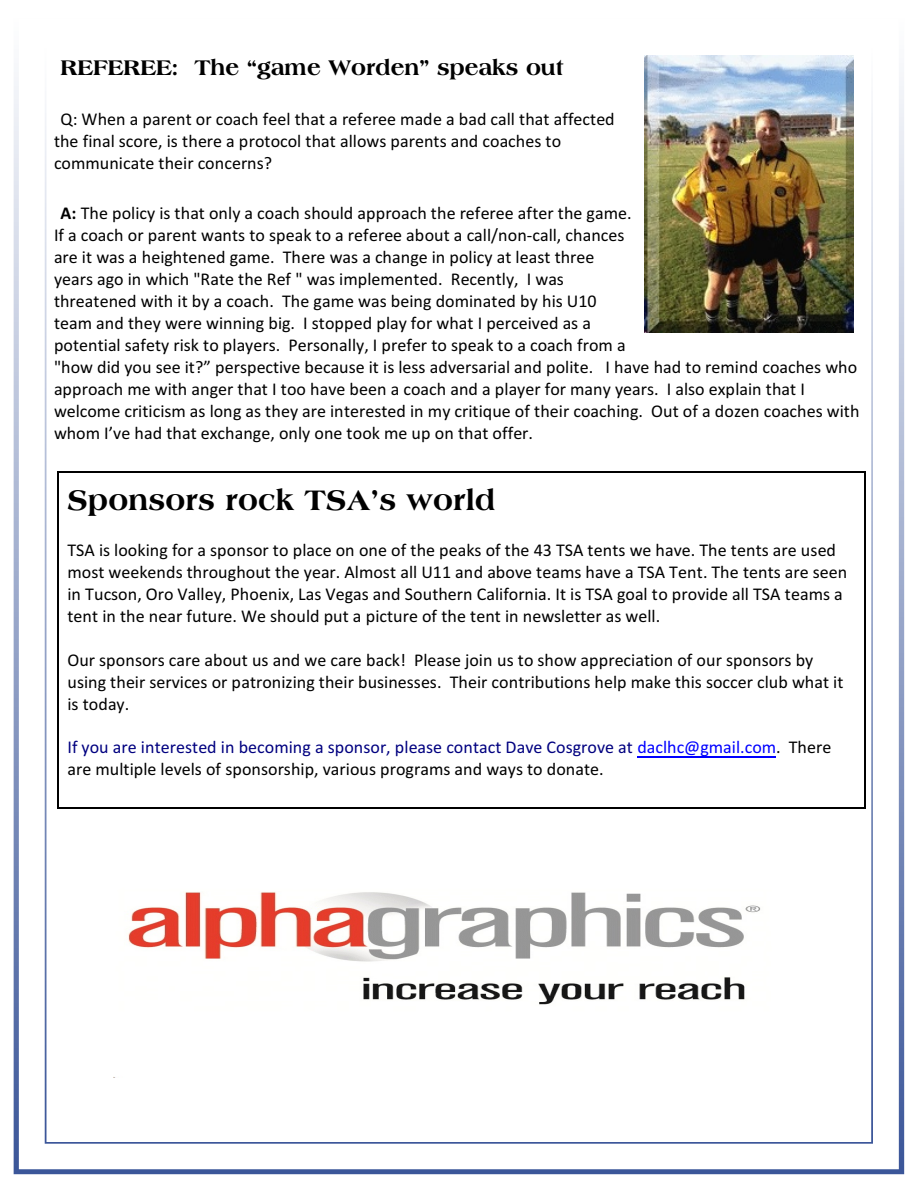
<style>
.page{position:relative;width:918px;height:1188px;background:#fff}
.page>*{position:absolute;margin:0;border:0;box-sizing:border-box;transform-origin:0 0}
.t1{font:800 30px "Americana BT";letter-spacing:.01em;color:#000}
.t2{font:800 22.5px "Americana BT";color:#000}
.t3{font:18px/21.9px "Calibri";color:#000}
.s1{font-weight:700}
.s2{color:#000080}
.s3{color:#00f}
</style>
<div class="page">
<img style="left:14px;top:77px;width:890px;height:1097px">
<img style="left:45px;top:55px;width:828px;height:1089px">
<img style="left:644px;top:55px;width:209px;height:277px">
<hr style="left:637px;top:756px;width:139px;height:1px;background:#00f">
<hr style="left:57px;top:471px;width:1px;height:338px;background:#000">
<hr style="left:865px;top:471px;width:1px;height:338px;background:#000">
<hr style="left:57px;top:471px;width:809px;height:2px;background:#000">
<hr style="left:57px;top:807px;width:809px;height:2px;background:#000">
<img style="left:114px;top:887px;width:658px;height:190px">
<p class="t2" style="left:61px;top:58px;width:504px">REFEREE: The “game Worden” speaks out</p>
<p class="t3" style="left:54px;top:110px;width:562px;text-indent:7px">Q: When a parent or coach feel that a referee made a bad call that affected the final score, is there a protocol that allows parents and coaches to communicate their concerns?</p>
<p class="t3" style="left:54px;top:204px;width:807px;text-indent:7px"><span class="s1">A:</span> The policy is that only a coach should approach the referee after the game.<br>If a coach or parent wants to speak to a referee about a call/non-call, chances<br>are it was a heightened game. There was a change in policy at least three<br>years ago in which "Rate the Ref " was implemented. Recently, I was<br>threatened with it by a coach. The game was being dominated by his U10<br>team and they were winning big. I stopped play for what I perceived as a<br>potential safety risk to players. Personally, I prefer to speak to a coach from a<br>"how did you see it?” perspective because it is less adversarial and polite. I have had to remind coaches who approach me with anger that I too have been a coach and a player for many years. I also explain that I welcome criticism as long as they are interested in my critique of their coaching. Out of a dozen coaches with whom I’ve had that exchange, only one took me up on that offer.</p>
<h1 class="t1" style="left:68px;top:487px;width:429px">Sponsors rock TSA’s world</h1>
<p class="t3" style="left:68px;top:540px;width:781px">TSA is looking for a sponsor to place on one of the peaks of the 43 TSA tents we have. The tents are used most weekends throughout the year. Almost all U11 and above teams have a TSA Tent. The tents are seen in Tucson, Oro Valley, Phoenix, Las Vegas and Southern California. It is TSA goal to provide all TSA teams a tent in the near future. We should put a picture of the tent in newsletter as well.</p>
<p class="t3" style="left:68px;top:650px;width:777px">Our sponsors care about us and we care back! Please join us to show appreciation of our sponsors by using their services or patronizing their businesses. Their contributions help make this soccer club what it is today.</p>
<p class="t3" style="left:68px;top:738px;width:766px"><span class="s2">If you are interested in becoming a sponsor, please contact Dave Cosgrove at</span> <span class="s3">daclhc@gmail.com</span>. There are multiple levels of sponsorship, various programs and ways to donate.</p>
</div>
